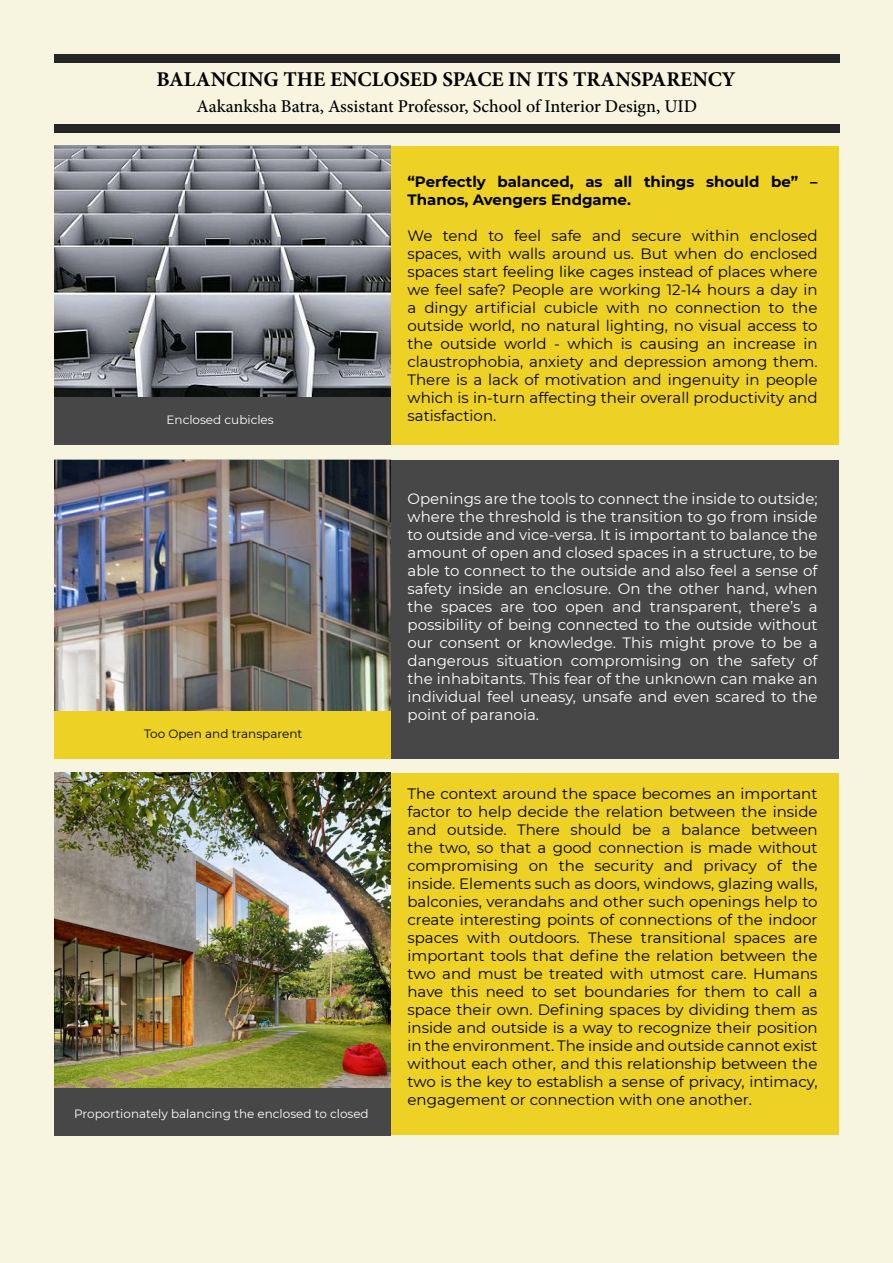
<style>
.page{position:relative;width:893px;height:1263px;background:#f7f5e0}
.page>*{position:absolute;margin:0;border:0;box-sizing:border-box;transform-origin:0 0}
.t1{font:700 21px "Minion Pro";color:#000}
.t2{font:500 18px "Minion Pro";color:#000}
.t3{font:15px/18px "Montserrat";color:#000;text-align:justify}
.t4{font:15px/18px "Montserrat";color:#fff;text-align:justify}
.t5{font:700 15px/18px "Montserrat";color:#000}
.t6{font:12px "Montserrat";color:#fff}
.t7{font:12px "Montserrat";color:#000}
</style>
<div class="page">
<div style="left:55px;top:146px;width:783px;height:299px;background:#edd124"></div>
<div style="left:55px;top:773px;width:783px;height:362px;background:#edd124"></div>
<div style="left:55px;top:460px;width:783px;height:298px;background:#474747"></div>
<div style="left:54px;top:54px;width:785px;height:8px;background:#262626"></div>
<div style="left:54px;top:125px;width:785px;height:8px;background:#262626"></div>
<img style="left:54px;top:146px;width:336px;height:252px">
<img style="left:54px;top:460px;width:336px;height:251px">
<img style="left:54px;top:773px;width:336px;height:315px">
<div style="left:54px;top:1088px;width:336px;height:48px;background:#474747"></div>
<div style="left:54px;top:711px;width:336px;height:47px;background:#edd124"></div>
<div style="left:54px;top:398px;width:336px;height:47px;background:#474747"></div>
<p class="t1" style="left:156px;top:64px;width:581px">BALANCING THE ENCLOSED SPACE IN ITS TRANSPARENCY</p>
<p class="t2" style="left:196px;top:94px;width:502px">Aakanksha Batra, Assistant Professor, School of Interior Design, UID</p>
<p class="t6" style="left:166px;top:412px;width:109px">Enclosed cubicles</p>
<p class="t7" style="left:144px;top:725px;width:160px">Too Open and transparent</p>
<p class="t6" style="left:74px;top:1105px;width:296px">Proportionately balancing the enclosed to closed</p>
<p class="t5" style="left:407px;top:172px;width:412px">“Perfectly balanced, as all things should be” –<br>Thanos, Avengers Endgame.</p>
<p class="t3" style="left:407px;top:226px;width:412px">We tend to feel safe and secure within enclosed spaces, with walls around us. But when do enclosed spaces start feeling like cages instead of places where we feel safe? People are working 12-14 hours a day in a dingy artificial cubicle with no connection to the outside world, no natural lighting, no visual access to the outside world - which is causing an increase in claustrophobia, anxiety and depression among them.<br>There is a lack of motivation and ingenuity in people which is in-turn affecting their overall productivity and satisfaction.</p>
<p class="t4" style="left:407px;top:489px;width:412px">Openings are the tools to connect the inside to outside; where the threshold is the transition to go from inside to outside and vice-versa. It is important to balance the amount of open and closed spaces in a structure, to be able to connect to the outside and also feel a sense of safety inside an enclosure. On the other hand, when the spaces are too open and transparent, there’s a possibility of being connected to the outside without our consent or knowledge. This might prove to be a dangerous situation compromising on the safety of the inhabitants. This fear of the unknown can make an individual feel uneasy, unsafe and even scared to the point of paranoia.</p>
<p class="t3" style="left:407px;top:784px;width:412px">The context around the space becomes an important factor to help decide the relation between the inside and outside. There should be a balance between the two, so that a good connection is made without compromising on the security and privacy of the inside. Elements such as doors, windows, glazing walls, balconies, verandahs and other such openings help to create interesting points of connections of the indoor spaces with outdoors. These transitional spaces are important tools that define the relation between the two and must be treated with utmost care. Humans have this need to set boundaries for them to call a space their own. Defining spaces by dividing them as inside and outside is a way to recognize their position in the environment. The inside and outside cannot exist without each other, and this relationship between the two is the key to establish a sense of privacy, intimacy, engagement or connection with one another.</p>
</div>
